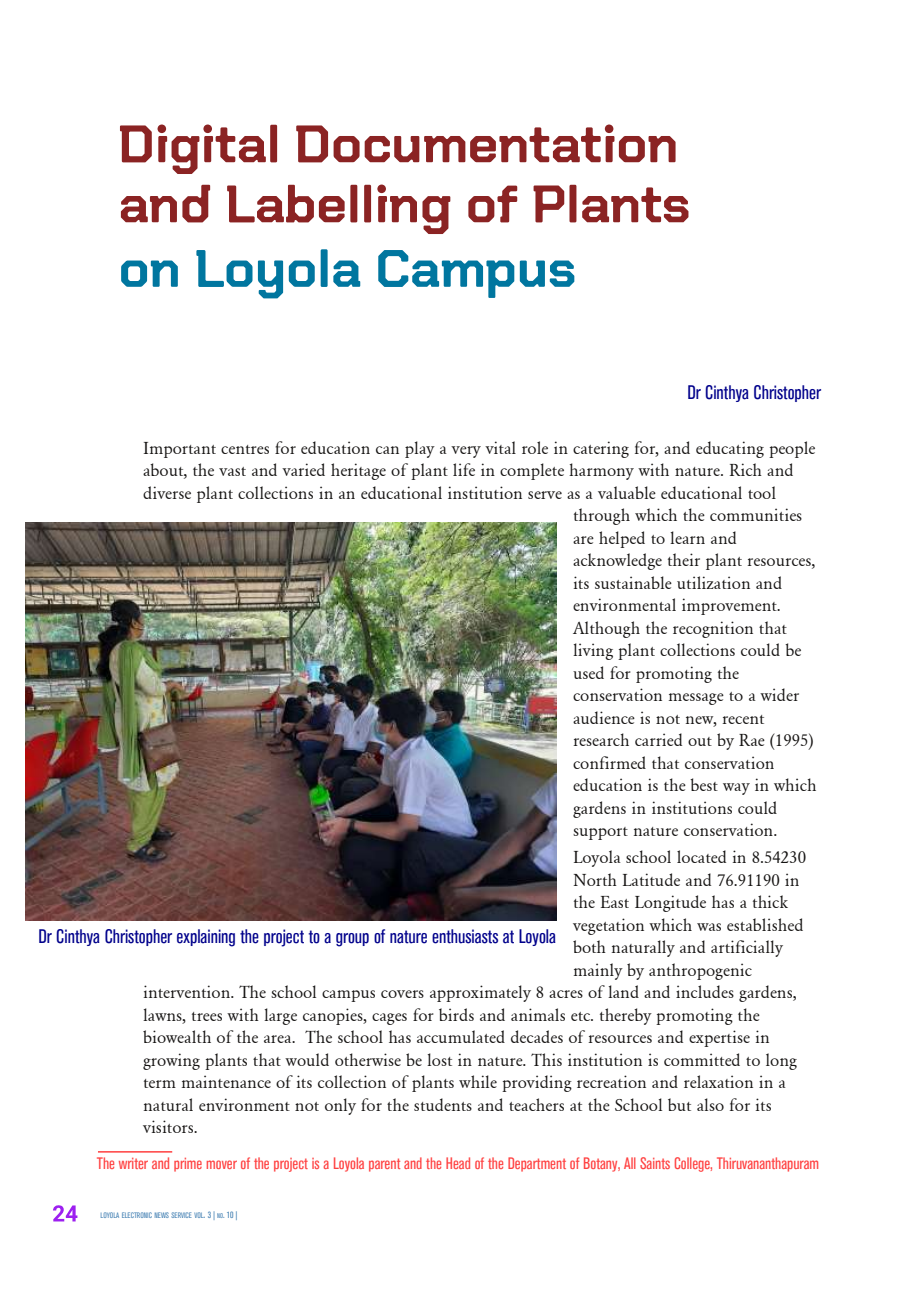
<style>
.page{position:relative;width:906px;height:1289px;background:#fff}
.page>*{position:absolute;margin:0;border:0;box-sizing:border-box;transform-origin:0 0}
.t1{font:700 52.5px/60px "Arturito Slab";color:#8b2323}
.t2{font:700 52.5px "Arturito Slab";color:#00769f}
.t3{font:condensed 19.5px "Akzidenz Grotesk BE";color:#00008b}
.t4{font:18px "Garamond";color:#161413}
.t5{font:condensed 16.5px "Akzidenz Grotesk BE";color:#ff4040}
.t6{font:condensed 7.8px "Akzidenz Grotesk BE";color:#4682b4}
.s1{font-size:10.5px}
.s2{font-size:9px}
.s3{font-size:6.75px}
</style>
<div class="page">
<img style="left:26px;top:522px;width:531px;height:398px">
<hr style="left:98px;top:1151px;width:74px;height:1px;background:#ff4040">
<svg style="left:53px;top:1205px;width:24px;height:16px"></svg>
<h1 class="t1" style="left:118px;top:114px;width:573px">Digital Documentation and Labelling of Plants</h1>
<h1 class="t2" style="left:118px;top:235px;width:459px">on Loyola Campus</h1>
<p class="t3" style="left:687px;top:386px;width:135px">Dr Cinthya Christopher</p>
<p class="t4" style="left:143px;top:440px;width:674px">Important centres for education can play a very vital role in catering for, and educating people</p>
<p class="t4" style="left:143px;top:462px;width:652px">about, the vast and varied heritage of plant life in complete harmony with nature. Rich and</p>
<p class="t4" style="left:143px;top:485px;width:634px">diverse plant collections in an educational institution serve as a valuable educational tool</p>
<p class="t4" style="left:573px;top:507px;width:231px">through which the communities</p>
<p class="t4" style="left:573px;top:530px;width:165px">are helped to learn and</p>
<p class="t4" style="left:573px;top:552px;width:244px">acknowledge their plant resources,</p>
<p class="t4" style="left:573px;top:575px;width:211px">its sustainable utilization and</p>
<p class="t4" style="left:573px;top:597px;width:209px">environmental improvement.</p>
<p class="t4" style="left:573px;top:620px;width:215px">Although the recognition that</p>
<p class="t4" style="left:573px;top:642px;width:230px">living plant collections could be</p>
<p class="t4" style="left:573px;top:665px;width:168px">used for promoting the</p>
<p class="t4" style="left:573px;top:687px;width:228px">conservation message to a wider</p>
<p class="t4" style="left:573px;top:710px;width:193px">audience is not new, recent</p>
<p class="t4" style="left:573px;top:732px;width:242px">research carried out by Rae (1995)</p>
<p class="t4" style="left:573px;top:755px;width:203px">confirmed that conservation</p>
<p class="t4" style="left:573px;top:777px;width:245px">education is the best way in which</p>
<p class="t4" style="left:573px;top:800px;width:206px">gardens in institutions could</p>
<p class="t4" style="left:573px;top:822px;width:206px">support nature conservation.</p>
<p class="t4" style="left:573px;top:849px;width:235px">Loyola school located in 8.54230</p>
<p class="t4" style="left:573px;top:872px;width:228px">North Latitude and 76.91190 in</p>
<p class="t4" style="left:573px;top:894px;width:217px">the East Longitude has a thick</p>
<p class="t4" style="left:573px;top:917px;width:232px">vegetation which was established</p>
<p class="t4" style="left:573px;top:939px;width:211px">both naturally and artificially</p>
<p class="t4" style="left:573px;top:962px;width:180px">mainly by anthropogenic</p>
<p class="t4" style="left:143px;top:984px;width:655px">intervention. The school campus covers approximately 8 acres of land and includes gardens,</p>
<p class="t4" style="left:143px;top:1007px;width:618px">lawns, trees with large canopies, cages for birds and animals etc. thereby promoting the</p>
<p class="t4" style="left:143px;top:1029px;width:628px">biowealth of the area. The school has accumulated decades of resources and expertise in</p>
<p class="t4" style="left:143px;top:1052px;width:655px">growing plants that would otherwise be lost in nature. This institution is committed to long</p>
<p class="t4" style="left:143px;top:1074px;width:644px">term maintenance of its collection of plants while providing recreation and relaxation in a</p>
<p class="t4" style="left:143px;top:1097px;width:630px">natural environment not only for the students and teachers at the School but also for its</p>
<p class="t4" style="left:143px;top:1119px;width:56px">visitors.</p>
<p class="t3" style="left:38px;top:928px;width:519px">Dr Cinthya Christopher explaining the project to a group of nature enthusiasts at Loyola</p>
<p class="t5" style="left:97px;top:1156px;width:724px">The writer and prime mover of the project is a Loyola parent and the Head of the Department of Botany, All Saints College, Thiruvananthapuram</p>
<p class="t6" style="left:101px;top:1212px;width:138px">LOYOLA ELECTRONIC NEWS SERVICE VOL<span class="s1">.</span> <span class="s2">3 |</span> <span class="s3">NO</span><span class="s2">. 10 |</span></p>
</div>
